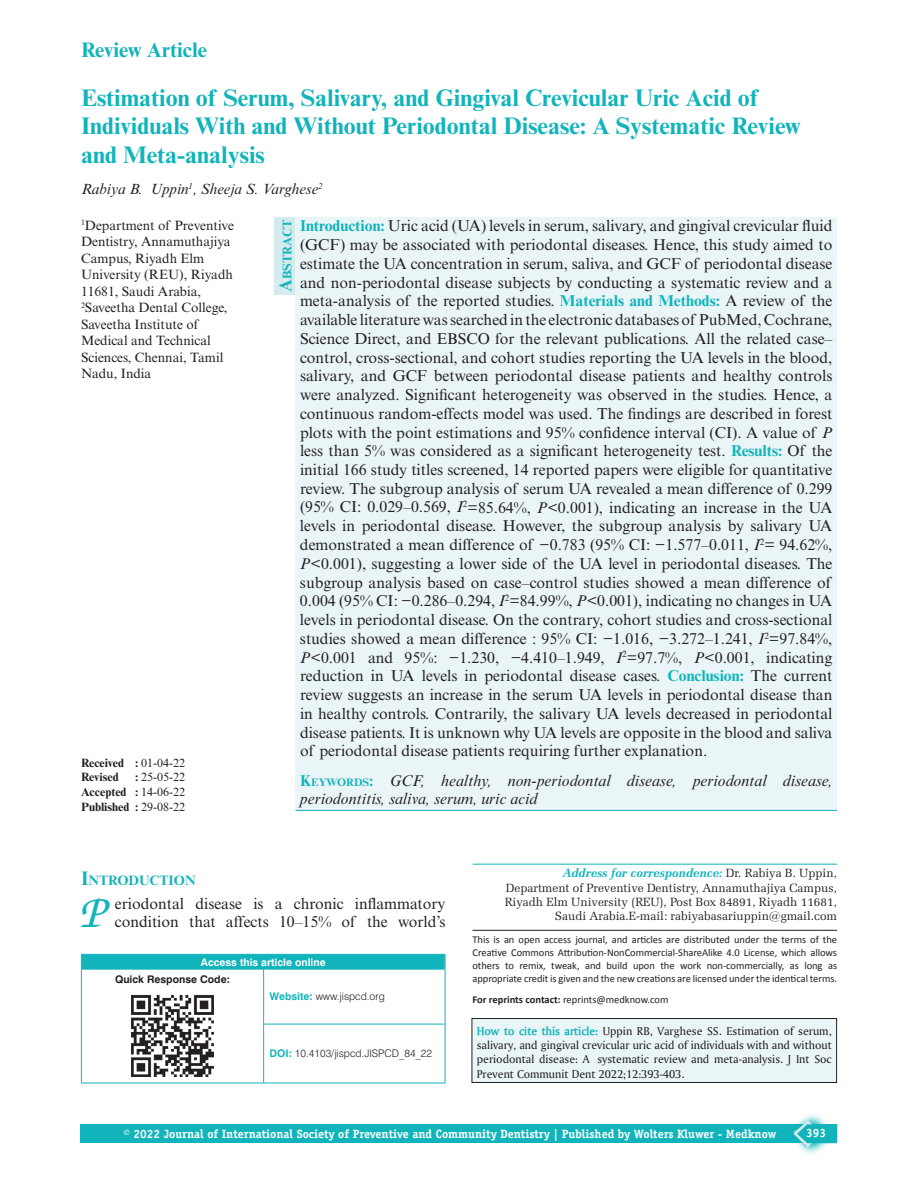
<style>
.page{position:relative;width:918px;height:1188px;background:#fff}
.page>*{position:absolute;margin:0;border:0;box-sizing:border-box;transform-origin:0 0}
.t1{font:italic 500 46.35px "Zapf Chancery IT Cby BT";color:#11b4bb}
.t2{font:700 24px/28.5px "Times New Roman MT Std";color:#11b4bb}
.t3{font:700 21px "Times New Roman MT Std";color:#11b4bb}
.t4{font:15.75px/18.8px "Times New Roman MT Std";color:#231f20;text-align:justify}
.t5{font:italic 15.75px/18.8px "Times New Roman MT Std";color:#231f20}
.t6{font:italic 15px "Times New Roman MT Std";color:#231f20}
.t7{font:700 13.65px "Times New Roman MT Std";color:#11b4bb}
.t8{font:13.5px/16.5px "Times New Roman MT Std";color:#231f20}
.t9{font:700 12.6px "Times New Roman MT Std";color:#11b4bb}
.t10{font:12px/14.2px "Ameretto Normal";color:#231f20;text-align:justify}
.t11{font:12px/14.2px "Zapf Elliptical 711 BT";color:#231f20;text-align:right}
.t12{font:700 12px "Officina Serif";color:#fff}
.t13{font:12px/14.7px "Times New Roman MT Std";color:#231f20;text-align:justify}
.t14{font:700 12px/14.7px "Times New Roman MT Std";color:#231f20}
.t15{font:700 12px "Officina Serif Std";color:#fff}
.t16{font:10.5px/12.8px "Calibri";letter-spacing:-.005em;color:#231f20;text-align:justify}
.t17{font:300 10.5px "Swiss 721 BT";color:#231f20}
.t18{font:700 10.5px "Swiss 721 BT";color:#fff}
.t19{font:700 10.5px "Swiss 721 BT";color:#231f20}
.s1{font-weight:400}
.s2{font-weight:700}
.s3{font-weight:700;color:#11b4bb}
.s4{font-style:italic}
.s5{font-weight:700;font-style:normal;color:#11b4bb}
.s6{font-weight:700;font-style:normal;font-size:10.95px;color:#11b4bb}
.s7{font-size:18px}
.s8{font-size:19.5px}
.s9{font-weight:700;font-style:italic;color:#11b4bb}
.s10{font-family:"Ameretto";font-weight:700;color:#11b4bb}
</style>
<div class="page">
<div style="left:81px;top:1124px;width:756px;height:19px;background:#11b4bb"></div>
<svg style="left:799px;top:1114px;width:25px;height:40px"></svg>
<svg style="left:793px;top:1120px;width:44px;height:27px"></svg>
<hr style="left:473px;top:864px;width:364px;height:1px;background:#11b4bb">
<hr style="left:472px;top:930px;width:365px;height:1px;background:#231f20">
<div style="left:472px;top:1019px;width:365px;height:63px;background:#eaf5f7"></div>
<div style="left:472px;top:1018px;width:365px;height:65px;border:1px solid #231f20"></div>
<div style="left:296px;top:217px;width:541px;height:544px;background:#eaf5f7"></div>
<div style="left:296px;top:756px;width:541px;height:54px;background:#eaf5f7"></div>
<hr style="left:296px;top:810px;width:541px;height:1px;background:#11b4bb">
<div style="left:274px;top:217px;width:22px;height:78px;background:#d5ecee"></div>
<svg style="left:445px;top:955px;width:1px;height:14px"></svg>
<hr style="left:81px;top:1083px;width:183px;height:1px;background:#11b4bb">
<svg style="left:81px;top:955px;width:1px;height:14px"></svg>
<hr style="left:81px;top:954px;width:183px;height:1px;background:#11b4bb">
<hr style="left:264px;top:954px;width:182px;height:1px;background:#11b4bb">
<hr style="left:81px;top:969px;width:1px;height:55px;background:#11b4bb">
<hr style="left:81px;top:1024px;width:1px;height:59px;background:#11b4bb">
<hr style="left:81px;top:969px;width:183px;height:1px;background:#11b4bb">
<hr style="left:263px;top:969px;width:1px;height:55px;background:#11b4bb">
<hr style="left:264px;top:969px;width:182px;height:1px;background:#11b4bb">
<hr style="left:445px;top:969px;width:1px;height:55px;background:#11b4bb">
<hr style="left:263px;top:1024px;width:1px;height:59px;background:#11b4bb">
<hr style="left:263px;top:1024px;width:183px;height:1px;background:#11b4bb">
<hr style="left:445px;top:1024px;width:1px;height:59px;background:#11b4bb">
<hr style="left:264px;top:1083px;width:182px;height:1px;background:#11b4bb">
<div style="left:82px;top:954px;width:363px;height:15px;background:#11b4bb"></div>
<img style="left:131px;top:994px;width:83px;height:83px">
<h3 class="t3" style="left:81px;top:37px;width:127px">Review Article</h3>
<h2 class="t2" style="left:81px;top:83px;width:721px">Estimation of Serum, Salivary, and Gingival Crevicular Uric Acid of<br>Individuals With and Without Periodontal Disease: A Systematic Review and Meta-analysis</h2>
<p class="t6" style="left:81px;top:180px;width:243px">Rabiya B. Uppin<sup>1</sup>, Sheeja S. Varghese<sup>2</sup></p>
<p class="t8" style="left:81px;top:217px;width:155px"><sup>1</sup>Department of Preventive<br>Dentistry, Annamuthajiya<br>Campus, Riyadh Elm<br>University (REU), Riyadh<br>11681, Saudi Arabia,<br><sup>2</sup>Saveetha Dental College,<br>Saveetha Institute of<br>Medical and Technical<br>Sciences, Chennai, Tamil<br>Nadu, India</p>
<p class="t14" style="left:81px;top:755px;width:106px">Received : <span class="s1">01-04-22<br></span>Revised</p>
<p class="t13" style="left:81px;top:770px;width:106px;text-indent:54px"><span class="s2">:</span> 25-05-22<br><span class="s2">Accepted :</span> 14-06-22<br><span class="s2">Published :</span> 29-08-22</p>
<p class="t4" style="left:300px;top:217px;width:534px"><span class="s3">Introduction:</span> Uric acid (UA) levels in serum, salivary, and gingival crevicular fluid (GCF) may be associated with periodontal diseases. Hence, this study aimed to estimate the UA concentration in serum, saliva, and GCF of periodontal disease and non-periodontal disease subjects by conducting a systematic review and a meta-analysis of the reported studies. <span class="s3">Materials and Methods:</span> A review of the available literature was searched in the electronic databases of PubMed, Cochrane, Science Direct, and EBSCO for the relevant publications. All the related case– control, cross-sectional, and cohort studies reporting the UA levels in the blood, salivary, and GCF between periodontal disease patients and healthy controls were analyzed. Significant heterogeneity was observed in the studies. Hence, a continuous random-effects model was used. The findings are described in forest plots with the point estimations and 95% confidence interval (CI). A value of <span class="s4">P </span>less than 5% was considered as a significant heterogeneity test. <span class="s3">Results:</span> Of the initial 166 study titles screened, 14 reported papers were eligible for quantitative review. The subgroup analysis of serum UA revealed a mean difference of 0.299 (95% CI: 0.029–0.569, <span class="s4">I</span><sup>2</sup>=85.64%, <span class="s4">P</span>&lt;0.001), indicating an increase in the UA levels in periodontal disease. However, the subgroup analysis by salivary UA demonstrated a mean difference of −0.783 (95% CI: −1.577–0.011, <span class="s4">I</span><sup>2</sup>= 94.62%, <span class="s4">P</span>&lt;0.001), suggesting a lower side of the UA level in periodontal diseases. The subgroup analysis based on case–control studies showed a mean difference of 0.004 (95% CI: −0.286–0.294, <span class="s4">I</span><sup>2</sup>=84.99%, <span class="s4">P</span>&lt;0.001), indicating no changes in UA levels in periodontal disease. On the contrary, cohort studies and cross-sectional studies showed a mean difference : 95% CI: −1.016, −3.272–1.241, <span class="s4">I</span><sup>2</sup>=97.84%, <span class="s4">P</span>&lt;0.001 and 95%: −1.230, −4.410–1.949, <span class="s4">I</span><sup>2</sup>=97.7%, <span class="s4">P</span>&lt;0.001, indicating reduction in UA levels in periodontal disease cases. <span class="s3">Conclusion:</span> The current review suggests an increase in the serum UA levels in periodontal disease than in healthy controls. Contrarily, the salivary UA levels decreased in periodontal disease patients. It is unknown why UA levels are opposite in the blood and saliva of periodontal disease patients requiring further explanation.</p>
<p class="t5" style="left:300px;top:771px;width:534px"><span class="s5">K</span><span class="s6">EYWORDS</span><span class="s5">:</span> GCF, healthy, non-periodontal disease, periodontal disease, periodontitis, saliva, serum, uric acid</p>
<p class="t9" style="left:279px;top:292px;width:74px;rotate:-90deg"><span class="s7">A</span>BSTRACT</p>
<p class="t7" style="left:81px;top:872px;width:116px"><span class="s8">I</span>NTRODUCTION</p>
<h1 class="t1" style="left:81px;top:888px;width:30px">P</h1>
<p class="t4" style="left:115px;top:894px;width:332px">eriodontal disease is a chronic inflammatory condition that affects 10–15% of the world’s</p>
<p class="t18" style="left:201px;top:955px;width:126px">Access this article online</p>
<p class="t19" style="left:115px;top:972px;width:116px">Quick Response Code:</p>
<p class="t17" style="left:270px;top:990px;width:117px"><span class="s3">Website:</span> www.jispcd.org</p>
<p class="t17" style="left:270px;top:1047px;width:164px"><span class="s3">DOI:</span> 10.4103/jispcd.JISPCD_84_22</p>
<p class="t11" style="left:505px;top:866px;width:334px"><span class="s9">Address for correspondence:</span> Dr. Rabiya B. Uppin, Department of Preventive Dentistry, Annamuthajiya Campus, Riyadh Elm University (REU), Post Box 84891, Riyadh 11681, Saudi Arabia.E-mail: rabiyabasariuppin@gmail.com</p>
<p class="t16" style="left:472px;top:934px;width:366px">This is an open access journal, and articles are distributed under the terms of the Creative Commons Attribution-NonCommercial-ShareAlike 4.0 License, which allows others to remix, tweak, and build upon the work non-commercially, as long as appropriate credit is given and the new creations are licensed under the identical terms.</p>
<p class="t16" style="left:472px;top:993px;width:198px"><span class="s2">For reprints contact:</span> reprints@medknow.com</p>
<p class="t10" style="left:477px;top:1024px;width:356px"><span class="s10">How to cite this article:</span> Uppin RB, Varghese SS. Estimation of serum, salivary, and gingival crevicular uric acid of individuals with and without periodontal disease: A systematic review and meta-analysis. J Int Soc Prevent Communit Dent 2022;12:393-403.</p>
<p class="t12" style="left:123px;top:1126px;width:655px">© 2022 Journal of International Society of Preventive and Community Dentistry | Published by Wolters Kluwer ‑ Medknow</p>
<p class="t15" style="left:806px;top:1126px;width:22px">393</p>
</div>
